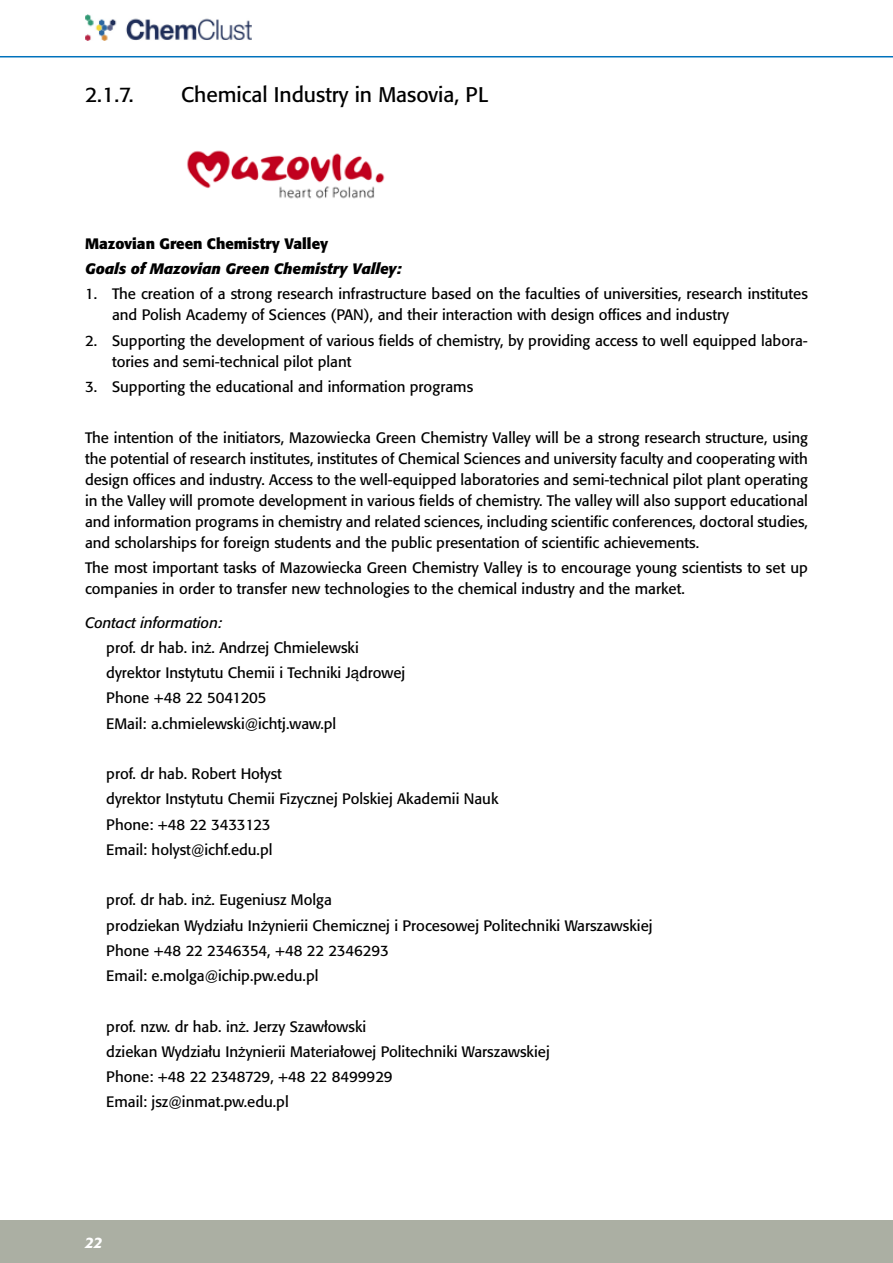
<style>
.page{position:relative;width:893px;height:1263px;background:#fff}
.page>*{position:absolute;margin:0;border:0;box-sizing:border-box;transform-origin:0 0}
.t1{font:21px "Formata";color:#000}
.t2{font:15px/25.2px "Formata";color:#000}
.t3{font:italic 700 15px "Formata";color:#000}
.t4{font:700 15px "Formata";color:#000}
.t5{font:italic 500 15px "Formata";color:#fff}
.s1{font-style:italic}
.s2{font-family:"Arial"}
</style>
<div class="page">
<div style="left:0;top:1220px;width:893px;height:43px;background:#abafa3"></div>
<hr style="left:0;top:56px;width:893px;height:1px;background:#0072bc">
<img style="left:85px;top:15px;width:167px;height:25px">
<img style="left:187px;top:150px;width:198px;height:49px">
<h1 class="t1" style="left:85px;top:82px;width:50px">2.1.7.</h1>
<h1 class="t1" style="left:181px;top:82px;width:309px">Chemical Industry in Masovia, PL</h1>
<p class="t4" style="left:85px;top:234px;width:245px">Mazovian Green Chemistry Valley</p>
<p class="t3" style="left:85px;top:260px;width:318px">Goals of Mazovian Green Chemistry Valley:</p>
<p class="t2" style="left:112px;top:284px;width:697px;line-height:21px;text-indent:-27px">1. The creation of a strong research infrastructure based on the faculties of universities, research institutes and Polish Academy of Sciences (PAN), and their interaction with design offices and industry</p>
<p class="t2" style="left:112px;top:330px;width:697px;line-height:21px;text-indent:-27px">2. Supporting the development of various fields of chemistry, by providing access to well equipped labora&shy;tories and semi-technical pilot plant</p>
<p class="t2" style="left:85px;top:374px;width:390px">3. Supporting the educational and information programs</p>
<p class="t2" style="left:85px;top:427px;width:724px;line-height:21px;text-align:justify">The intention of the initiators, Mazowiecka Green Chemistry Valley will be a strong research structure, using the potential of research institutes, institutes of Chemical Sciences and university faculty and cooperating with design offices and industry. Access to the well-equipped laboratories and semi-technical pilot plant operating in the Valley will promote development in various fields of chemistry. The valley will also support educational and information programs in chemistry and related sciences, including scientific conferences, doctoral studies, and scholarships for foreign students and the public presentation of scientific achievements.</p>
<p class="t2" style="left:85px;top:557px;width:724px;line-height:21px">The most important tasks of Mazowiecka Green Chemistry Valley is to encourage young scientists to set up companies in order to transfer new technologies to the chemical industry and the market.</p>
<p class="t2" style="left:106px;top:610px;width:300px;text-indent:-21px"><span class="s1">Contact information:<br></span>prof. dr hab. in<span class="s2">ż</span>. Andrzej Chmielewski dyrektor Instytutu Chemii i Techniki J<span class="s2">ą</span>drowej Phone +48 22 5041205<br>EMail: a.chmielewski@ichtj.waw.pl</p>
<p class="t2" style="left:106px;top:761px;width:394px">prof. dr hab. Robert Hołyst<br>dyrektor Instytutu Chemii Fizycznej Polskiej Akademii Nauk Phone: +48 22 3433123<br>Email: holyst@ichf.edu.pl</p>
<p class="t2" style="left:106px;top:887px;width:548px">prof. dr hab. in<span class="s2">ż</span>. Eugeniusz Molga<br>prodziekan Wydziału In<span class="s2">ż</span>ynierii Chemicznej i Procesowej Politechniki Warszawskiej Phone +48 22 2346354, +48 22 2346293<br>Email: e.molga@ichip.pw.edu.pl</p>
<p class="t2" style="left:106px;top:1013px;width:445px">prof. nzw. dr hab. in<span class="s2">ż</span>. Jerzy Szawłowski<br>dziekan Wydziału In<span class="s2">ż</span>ynierii Materiałowej Politechniki Warszawskiej Phone: +48 22 2348729, +48 22 8499929<br>Email: jsz@inmat.pw.edu.pl</p>
<p class="t5" style="left:85px;top:1233px;width:19px">22</p>
</div>
